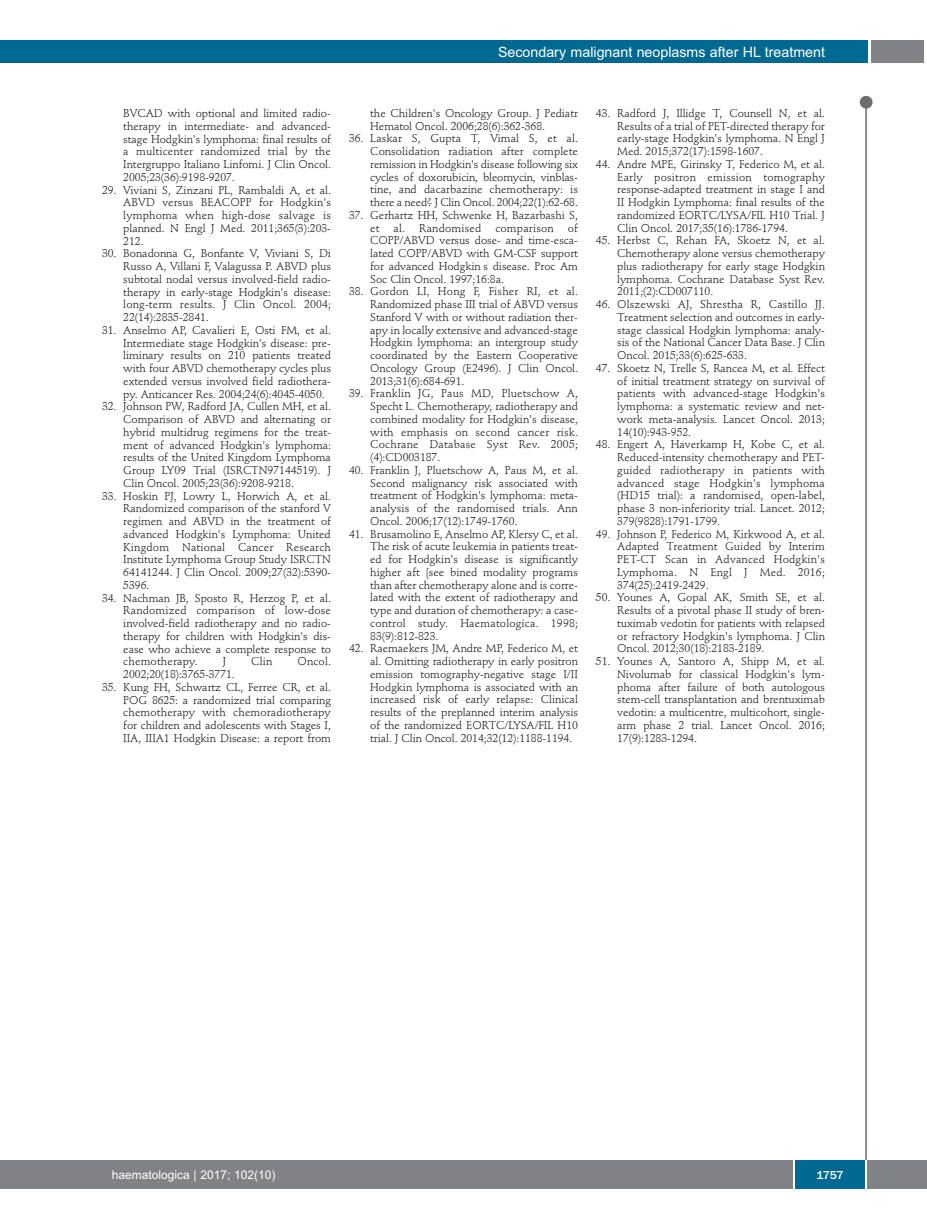
<style>
.page{position:relative;width:927px;height:1225px;background:#fff}
.page>*{position:absolute;margin:0;border:0;box-sizing:border-box;transform-origin:0 0}
.t1{font:14.25px "Arial";color:#fff}
.t2{font:12px "Arial";color:#fff}
.t3{font:500 12px "Franklin Gothic";color:#fff}
.t4{font:11.25px/12.8px "Stempel Schneidler";letter-spacing:-.005em;color:#231f20;text-align:justify}
</style>
<div class="page">
<div style="left:860px;top:96px;width:12px;height:13px;background:#6c6d70;border-radius:50%"></div>
<hr style="left:865px;top:98px;width:2px;height:1062px;background:#6c6d70">
<div style="left:871px;top:40px;width:52px;height:22px;background:#808285"></div>
<div style="left:18px;top:40px;width:849px;height:22px;background:#006991"></div>
<div style="left:17px;top:1160px;width:910px;height:28px;background:#808285"></div>
<div style="left:795px;top:1160px;width:70px;height:28px;background:#006991"></div>
<hr style="left:793px;top:1160px;width:2px;height:28px;background:#fff">
<hr style="left:865px;top:1160px;width:2px;height:28px;background:#fff">
<div style="left:0;top:40px;width:19px;height:22px;background:#006991"></div>
<div style="left:0;top:1160px;width:18px;height:28px;background:#808285"></div>
<p class="t1" style="left:498px;top:44px;width:328px">Secondary malignant neoplasms after HL treatment</p>
<p class="t4" style="left:123px;top:108px;width:209px">BVCAD with optional and limited radio&shy;therapy in intermediate- and advanced&shy;stage Hodgkin's lymphoma: final results of a multicenter randomized trial by the Intergruppo Italiano Linfomi. J Clin Oncol.<br>2005;23(36):9198-9207.</p>
<p class="t4" style="left:123px;top:184px;width:209px;text-indent:-21px">29. Viviani S, Zinzani PL, Rambaldi A, et al.<br>ABVD versus BEACOPP for Hodgkin's lymphoma when high-dose salvage is planned. N Engl J Med. 2011;365(3):203- 212.</p>
<p class="t4" style="left:123px;top:248px;width:209px;text-indent:-21px">30. Bonadonna G, Bonfante V, Viviani S, Di Russo A, Villani F, Valagussa P. ABVD plus subtotal nodal versus involved-field radio&shy;therapy in early-stage Hodgkin's disease: long-term results. J Clin Oncol. 2004; 22(14):2835-2841.</p>
<p class="t4" style="left:123px;top:325px;width:209px;text-indent:-21px">31. Anselmo AP, Cavalieri E, Osti FM, et al.<br>Intermediate stage Hodgkin's disease: pre&shy;liminary results on 210 patients treated with four ABVD chemotherapy cycles plus extended versus involved field radiothera&shy;py. Anticancer Res. 2004;24(6):4045-4050.</p>
<p class="t4" style="left:123px;top:401px;width:209px;text-indent:-21px">32. Johnson PW, Radford JA, Cullen MH, et al.<br>Comparison of ABVD and alternating or hybrid multidrug regimens for the treat&shy;ment of advanced Hodgkin's lymphoma: results of the United Kingdom Lymphoma Group LY09 Trial (ISRCTN97144519). J Clin Oncol. 2005;23(36):9208-9218.</p>
<p class="t4" style="left:123px;top:490px;width:209px;text-indent:-21px">33. Hoskin PJ, Lowry L, Horwich A, et al.<br>Randomized comparison of the stanford V regimen and ABVD in the treatment of advanced Hodgkin's Lymphoma: United Kingdom National Cancer Research Institute Lymphoma Group Study ISRCTN 64141244. J Clin Oncol. 2009;27(32):5390- 5396.</p>
<p class="t4" style="left:123px;top:592px;width:209px;text-indent:-21px">34. Nachman JB, Sposto R, Herzog P, et al.<br>Randomized comparison of low-dose involved-field radiotherapy and no radio&shy;therapy for children with Hodgkin's dis&shy;ease who achieve a complete response to chemotherapy.</p>
<p class="t4" style="left:223px;top:656px;width:5px">J</p>
<p class="t4" style="left:251px;top:656px;width:23px">Clin</p>
<p class="t4" style="left:297px;top:656px;width:35px">Oncol.</p>
<p class="t4" style="left:123px;top:669px;width:113px">2002;20(18):3765-3771.</p>
<p class="t4" style="left:123px;top:682px;width:209px;text-indent:-21px">35. Kung FH, Schwartz CL, Ferree CR, et al.<br>POG 8625: a randomized trial comparing chemotherapy with chemoradiotherapy for children and adolescents with Stages I, IIA, IIIA1 Hodgkin Disease: a report from</p>
<p class="t4" style="left:370px;top:108px;width:209px">the Children's Oncology Group. J Pediatr<br>Hematol Oncol. 2006;28(6):362-368.</p>
<p class="t4" style="left:370px;top:133px;width:209px;text-indent:-21px">36. Laskar S, Gupta T, Vimal S, et al.<br>Consolidation radiation after complete remission in Hodgkin's disease following six cycles of doxorubicin, bleomycin, vinblas&shy;tine, and dacarbazine chemotherapy: is there a need? J Clin Oncol. 2004;22(1):62-68.</p>
<p class="t4" style="left:370px;top:210px;width:209px;text-indent:-21px">37. Gerhartz HH, Schwenke H, Bazarbashi S, et al. Randomised comparison of COPP/ABVD versus dose- and time-esca&shy;lated COPP/ABVD with GM-CSF support for advanced Hodgkin s disease. Proc Am Soc Clin Oncol. 1997;16:8a.</p>
<p class="t4" style="left:370px;top:286px;width:209px;text-indent:-21px">38. Gordon LI, Hong F, Fisher RI, et al.<br>Randomized phase III trial of ABVD versus Stanford V with or without radiation ther&shy;apy in locally extensive and advanced-stage Hodgkin lymphoma: an intergroup study coordinated by the Eastern Cooperative Oncology Group (E2496). J Clin Oncol.<br>2013;31(6):684-691.</p>
<p class="t4" style="left:370px;top:388px;width:209px;text-indent:-21px">39. Franklin JG, Paus MD, Pluetschow A, Specht L. Chemotherapy, radiotherapy and combined modality for Hodgkin's disease, with emphasis on second cancer risk.<br>Cochrane Database Syst Rev. 2005; (4):CD003187.</p>
<p class="t4" style="left:370px;top:465px;width:209px;text-indent:-21px">40. Franklin J, Pluetschow A, Paus M, et al.<br>Second malignancy risk associated with treatment of Hodgkin's lymphoma: meta&shy;analysis of the randomised trials. Ann Oncol. 2006;17(12):1749-1760.</p>
<p class="t4" style="left:370px;top:528px;width:209px;text-indent:-21px">41. Brusamolino E, Anselmo AP, Klersy C, et al.<br>The risk of acute leukemia in patients treat&shy;ed for Hodgkin's disease is significantly higher aft [see bined modality programs than after chemotherapy alone and is corre&shy;lated with the extent of radiotherapy and type and duration of chemotherapy: a case&shy;control study. Haematologica. 1998; 83(9):812-823.</p>
<p class="t4" style="left:370px;top:643px;width:209px;text-indent:-21px">42. Raemaekers JM, Andre MP, Federico M, et al. Omitting radiotherapy in early positron emission tomography-negative stage I/II Hodgkin lymphoma is associated with an increased risk of early relapse: Clinical results of the preplanned interim analysis of the randomized EORTC/LYSA/FIL H10 trial. J Clin Oncol. 2014;32(12):1188-1194.</p>
<p class="t4" style="left:617px;top:108px;width:209px;text-indent:-21px">43. Radford J, Illidge T, Counsell N, et al.<br>Results of a trial of PET-directed therapy for early-stage Hodgkin's lymphoma. N Engl J Med. 2015;372(17):1598-1607.</p>
<p class="t4" style="left:617px;top:159px;width:209px;text-indent:-21px">44. Andre MPE, Girinsky T, Federico M, et al.<br>Early positron emission tomography response-adapted treatment in stage I and II Hodgkin Lymphoma: final results of the randomized EORTC/LYSA/FIL H10 Trial. J Clin Oncol. 2017;35(16):1786-1794.</p>
<p class="t4" style="left:617px;top:235px;width:209px;text-indent:-21px">45. Herbst C, Rehan FA, Skoetz N, et al.<br>Chemotherapy alone versus chemotherapy plus radiotherapy for early stage Hodgkin lymphoma. Cochrane Database Syst Rev.<br>2011;(2):CD007110.</p>
<p class="t4" style="left:617px;top:299px;width:209px;text-indent:-21px">46. Olszewski AJ, Shrestha R, Castillo JJ.<br>Treatment selection and outcomes in early&shy;stage classical Hodgkin lymphoma: analy&shy;sis of the National Cancer Data Base. J Clin Oncol. 2015;33(6):625-633.</p>
<p class="t4" style="left:617px;top:363px;width:209px;text-indent:-21px">47. Skoetz N, Trelle S, Rancea M, et al. Effect of initial treatment strategy on survival of patients with advanced-stage Hodgkin's lymphoma: a systematic review and net&shy;work meta-analysis. Lancet Oncol. 2013; 14(10):943-952.</p>
<p class="t4" style="left:617px;top:439px;width:209px;text-indent:-21px">48. Engert A, Haverkamp H, Kobe C, et al.<br>Reduced-intensity chemotherapy and PET&shy;guided radiotherapy in patients with advanced stage Hodgkin's lymphoma (HD15 trial): a randomised, open-label, phase 3 non-inferiority trial. Lancet. 2012; 379(9828):1791-1799.</p>
<p class="t4" style="left:617px;top:528px;width:209px;text-indent:-21px">49. Johnson P, Federico M, Kirkwood A, et al.<br>Adapted Treatment Guided by Interim PET-CT Scan in Advanced Hodgkin's Lymphoma. N Engl J Med. 2016; 374(25):2419-2429.</p>
<p class="t4" style="left:617px;top:592px;width:209px;text-indent:-21px">50. Younes A, Gopal AK, Smith SE, et al.<br>Results of a pivotal phase II study of bren&shy;tuximab vedotin for patients with relapsed or refractory Hodgkin's lymphoma. J Clin Oncol. 2012;30(18):2183-2189.</p>
<p class="t4" style="left:617px;top:656px;width:209px;text-indent:-21px">51. Younes A, Santoro A, Shipp M, et al.<br>Nivolumab for classical Hodgkin's lym&shy;phoma after failure of both autologous stem-cell transplantation and brentuximab vedotin: a multicentre, multicohort, single&shy;arm phase 2 trial. Lancet Oncol. 2016; 17(9):1283-1294.</p>
<p class="t2" style="left:112px;top:1167px;width:165px">haematologica | 2017; 102(10)</p>
<p class="t3" style="left:816px;top:1167px;width:29px">1757</p>
</div>
